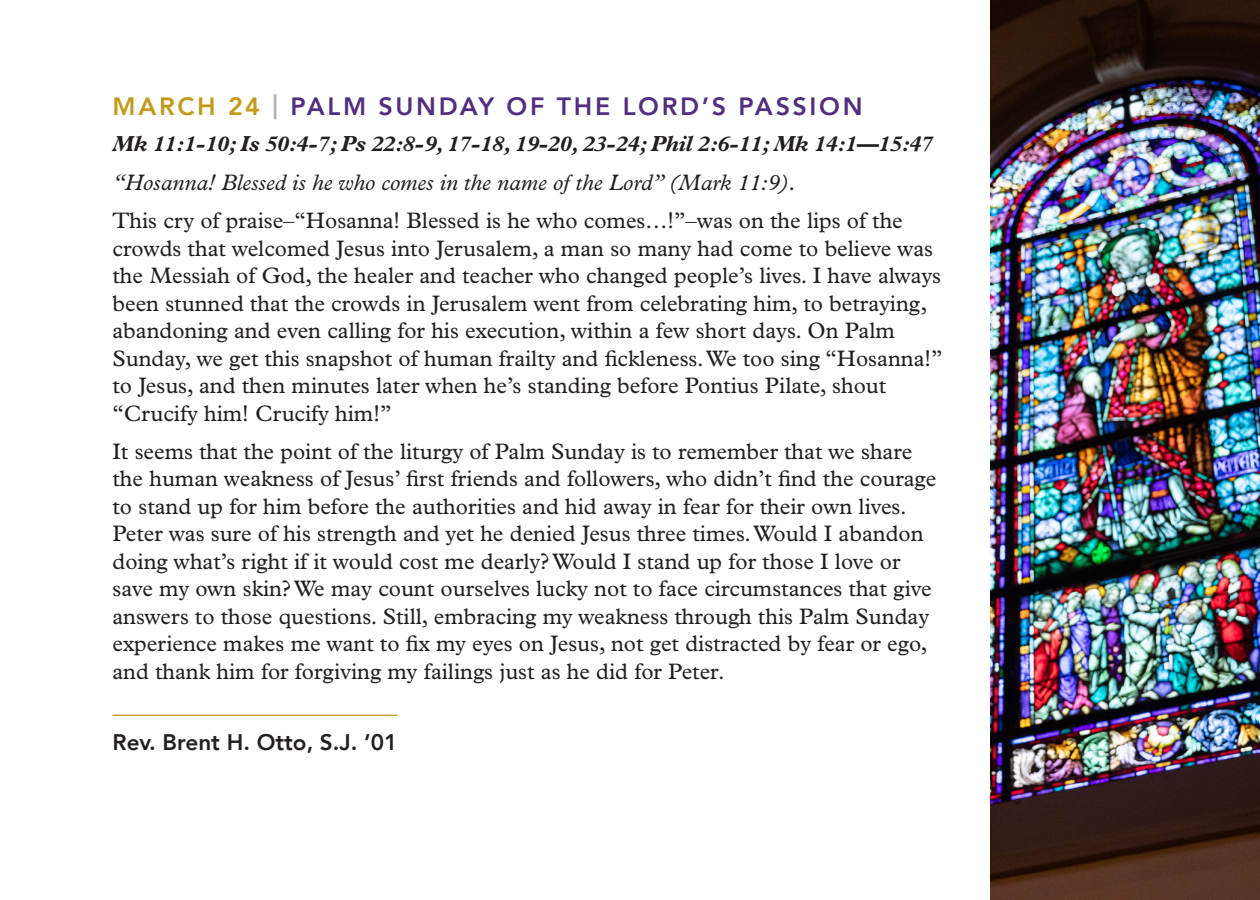
<style>
.page{position:relative;width:1260px;height:900px;background:#fff}
.page>*{position:absolute;margin:0;border:0;box-sizing:border-box;transform-origin:0 0}
.date{font:800 25px "Avenir";letter-spacing:.105em;color:#522e81}
.body_text{font:22.5px/27.5px "Plantin MT Pro";color:#231f20}
.body_text-2{font:italic 22.5px "Plantin MT Pro";color:#231f20}
.Name{font:800 22.5px "Avenir";color:#231f20}
.date-2{font:italic 700 22px "Plantin MT Pro";letter-spacing:-.01em;color:#231f20}
.s1{color:#c29b1b}
.s2{color:#adb2b4}
</style>
<div class="page">
<hr style="left:112px;top:715px;width:285px;height:1px;background:#c29b1b">
<img style="left:990px;top:0;width:270px;height:900px">
<p class="date" style="left:112px;top:87px;width:752px"><span class="s1">MARCH 24</span> <span class="s2">|</span> PALM SUNDAY OF THE LORD’S PASSION</p>
<p class="date-2" style="left:112px;top:131px;width:822px">Mk 11:1-10; Is 50:4-7; Ps 22:8-9, 17-18, 19-20, 23-24; Phil 2:6-11; Mk 14:1—15:47</p>
<p class="body_text-2" style="left:112px;top:169px;width:686px">“Hosanna! Blessed is he who comes in the name of the Lord” (Mark 11:9).</p>
<p class="body_text" style="left:112px;top:207px;width:832px">This cry of praise–“Hosanna! Blessed is he who comes…!”–was on the lips of the crowds that welcomed Jesus into Jerusalem, a man so many had come to believe was the Messiah of God, the healer and teacher who changed people’s lives. I have always been stunned that the crowds in Jerusalem went from celebrating him, to betraying, abandoning and even calling for his execution, within a few short days. On Palm Sunday, we get this snapshot of human frailty and fickleness. We too sing “Hosanna!” to Jesus, and then minutes later when he’s standing before Pontius Pilate, shout “Crucify him! Crucify him!”</p>
<p class="body_text" style="left:112px;top:438px;width:825px">It seems that the point of the liturgy of Palm Sunday is to remember that we share the human weakness of Jesus’ first friends and followers, who didn’t find the courage to stand up for him before the authorities and hid away in fear for their own lives.<br>Peter was sure of his strength and yet he denied Jesus three times. Would I abandon doing what’s right if it would cost me dearly? Would I stand up for those I love or save my own skin? We may count ourselves lucky not to face circumstances that give answers to those questions. Still, embracing my weakness through this Palm Sunday experience makes me want to fix my eyes on Jesus, not get distracted by fear or ego, and thank him for forgiving my failings just as he did for Peter.</p>
<p class="Name" style="left:112px;top:724px;width:286px">Rev. Brent H. Otto, S.J. ’01</p>
</div>
